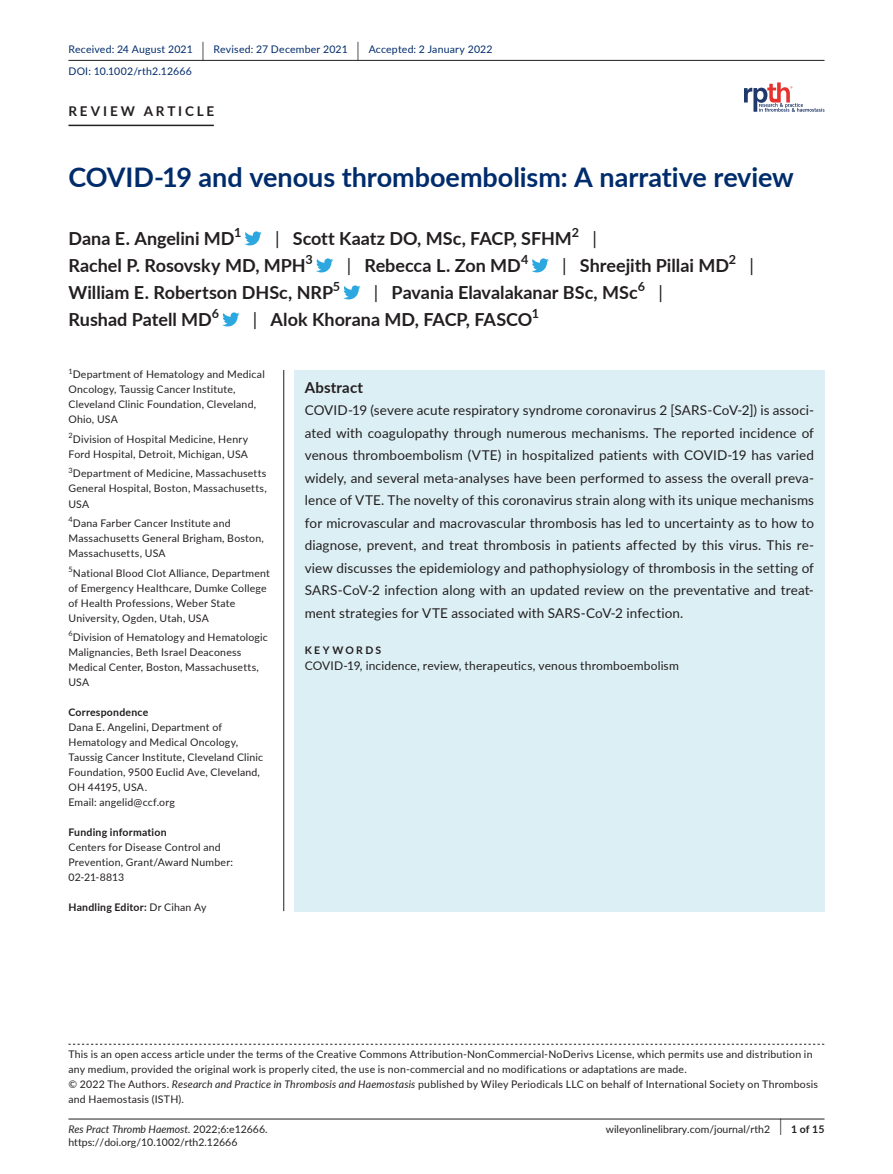
<style>
.page{position:relative;width:893px;height:1174px;background:#fff}
.page>*{position:absolute;margin:0;border:0;box-sizing:border-box;transform-origin:0 0}
.t1{font:700 27px "Lato";color:#002c6b}
.t2{font:700 18px "Lato";color:#231f20}
.t3{font:18px "Lato";color:#231f20}
.t4{font:700 15px "Lato";letter-spacing:.015em;color:#231f20}
.t5{font:13.5px/22.5px "Lato";letter-spacing:.01em;color:#231f20;text-align:justify}
.t6{font:700 13.5px "Lato";letter-spacing:.21em;color:#231f20}
.t7{font:700 12.6px "Lato";color:#231f20}
.t8{font:12px "Lato";letter-spacing:.015em;color:#231f20}
.t9{font:10.5px/15px "Lato";letter-spacing:.02em;color:#231f20}
.t10{font:10.5px/21.8px "Lato";letter-spacing:.015em;color:#002c6b}
.t11{font:10.5px "Lato";color:#231f20}
.t12{font:700 10.5px "Lato";letter-spacing:.02em;color:#231f20}
.t13{font:italic 10.5px "Lato";color:#231f20}
.t14{font:700 10.5px "Lato";letter-spacing:.22em;color:#231f20}
.t15{font:7.35px "Lato";color:#231f20}
.s1{font-size:19.65px;color:#231f20}
.s2{font-weight:400}
.s3{font-style:italic}
.s4{font-style:normal}
.s5{font-weight:400;font-size:17.4px}
</style>
<div class="page">
<hr style="left:68px;top:1118px;width:756px;height:1px;background:#231f20">
<svg style="left:744px;top:82px;width:80px;height:30px"></svg>
<hr style="left:68px;top:60px;width:756px;height:1px;background:#231f20">
<hr style="left:68px;top:125px;width:146px;height:1px;background:#231f20">
<svg style="left:244px;top:231px;width:18px;height:14px"></svg>
<svg style="left:316px;top:258px;width:17px;height:14px"></svg>
<svg style="left:532px;top:258px;width:17px;height:14px"></svg>
<svg style="left:343px;top:285px;width:17px;height:14px"></svg>
<svg style="left:222px;top:312px;width:17px;height:14px"></svg>
<svg style="left:68px;top:1043px;width:756px;height:1px"></svg>
<hr style="left:283px;top:370px;width:1px;height:541px;background:#231f20">
<div style="left:294px;top:370px;width:530px;height:310px;background:#dceff4"></div>
<div style="left:294px;top:680px;width:530px;height:231px;background:#dceff4"></div>
<p class="t10" style="left:68px;top:38px;width:426px">Received: 24 August 2021 <span class="s1">|</span> Revised: 27 December 2021 <span class="s1">|</span> Accepted: 2 January 2022<br>DOI: 10.1002/rth2.12666</p>
<p class="t6" style="left:68px;top:101px;width:147px">REVIEW ARTICLE</p>
<h1 class="t1" style="left:68px;top:157px;width:727px">COVID-19 and venous thromboembolism: A narrative review</h1>
<h2 class="t2" style="left:68px;top:226px;width:168px">Dana E. Angelini MD</h2>
<p class="t7" style="left:234px;top:223px;width:9px">1</p>
<h2 class="t2" style="left:275px;top:226px;width:298px"><span class="s2">|</span> Scott Kaatz DO, MSc, FACP, SFHM</h2>
<p class="t7" style="left:572px;top:223px;width:9px">2</p>
<h2 class="t3" style="left:593px;top:226px;width:6px">|</h2>
<h2 class="t2" style="left:68px;top:253px;width:239px">Rachel P. Rosovsky MD, MPH</h2>
<p class="t7" style="left:306px;top:250px;width:9px">3</p>
<h2 class="t2" style="left:347px;top:253px;width:176px"><span class="s2">|</span> Rebecca L. Zon MD</h2>
<p class="t7" style="left:521px;top:250px;width:9px">4</p>
<h2 class="t2" style="left:562px;top:253px;width:168px"><span class="s2">|</span> Shreejith Pillai MD</h2>
<p class="t7" style="left:729px;top:250px;width:9px">2</p>
<h2 class="t3" style="left:749px;top:253px;width:6px">|</h2>
<h2 class="t2" style="left:68px;top:280px;width:266px">William E. Robertson DHSc, NRP</h2>
<p class="t7" style="left:333px;top:277px;width:9px">5</p>
<h2 class="t2" style="left:374px;top:280px;width:265px"><span class="s2">|</span> Pavania Elavalakanar BSc, MSc</h2>
<p class="t7" style="left:638px;top:277px;width:9px">6</p>
<h2 class="t3" style="left:658px;top:280px;width:6px">|</h2>
<h2 class="t2" style="left:68px;top:307px;width:145px">Rushad Patell MD</h2>
<p class="t7" style="left:212px;top:304px;width:9px">6</p>
<h2 class="t2" style="left:253px;top:307px;width:281px"><span class="s2">|</span> Alok Khorana MD, FACP, FASCO</h2>
<p class="t7" style="left:532px;top:304px;width:9px">1</p>
<p class="t15" style="left:68px;top:366px;width:6px">1</p>
<p class="t9" style="left:68px;top:367px;width:198px;text-indent:4px">Department of Hematology and Medical<br>Oncology, Taussig Cancer Institute,<br>Cleveland Clinic Foundation, Cleveland,<br>Ohio, USA</p>
<p class="t9" style="left:68px;top:431px;width:181px"><sup>2</sup>Division of Hospital Medicine, Henry<br>Ford Hospital, Detroit, Michigan, USA</p>
<p class="t9" style="left:68px;top:466px;width:200px;text-align:justify"><sup>3</sup>Department of Medicine, Massachusetts General Hospital, Boston, Massachusetts, USA</p>
<p class="t9" style="left:68px;top:515px;width:197px"><sup>4</sup>Dana Farber Cancer Institute and<br>Massachusetts General Brigham, Boston,<br>Massachusetts, USA</p>
<p class="t9" style="left:68px;top:565px;width:203px"><sup>5</sup>National Blood Clot Alliance, Department of Emergency Healthcare, Dumke College of Health Professions, Weber State University, Ogden, Utah, USA</p>
<p class="t9" style="left:68px;top:629px;width:201px"><sup>6</sup>Division of Hematology and Hematologic<br>Malignancies, Beth Israel Deaconess<br>Medical Center, Boston, Massachusetts,<br>USA</p>
<p class="t12" style="left:68px;top:704px;width:81px">Correspondence</p>
<p class="t9" style="left:68px;top:719px;width:196px">Dana E. Angelini, Department of<br>Hematology and Medical Oncology,<br>Taussig Cancer Institute, Cleveland Clinic<br>Foundation, 9500 Euclid Ave, Cleveland,<br>OH 44195, USA.<br>Email: angelid@ccf.org</p>
<p class="t12" style="left:68px;top:824px;width:100px">Funding information</p>
<p class="t9" style="left:68px;top:839px;width:166px">Centers for Disease Control and<br>Prevention, Grant/Award Number:<br>02-21-8813</p>
<p class="t12" style="left:68px;top:899px;width:140px">Handling Editor: <span class="s2">Dr Cihan Ay</span></p>
<h3 class="t4" style="left:305px;top:376px;width:60px">Abstract</h3>
<p class="t5" style="left:305px;top:398px;width:511px">COVID-19 (severe acute respiratory syndrome coronavirus 2 [SARS-CoV-2]) is associ&shy;ated with coagulopathy through numerous mechanisms. The reported incidence of venous thromboembolism (VTE) in hospitalized patients with COVID-19 has varied widely, and several meta-analyses have been performed to assess the overall preva&shy;lence of VTE. The novelty of this coronavirus strain along with its unique mechanisms for microvascular and macrovascular thrombosis has led to uncertainty as to how to diagnose, prevent, and treat thrombosis in patients affected by this virus. This re&shy;view discusses the epidemiology and pathophysiology of thrombosis in the setting of SARS-CoV-2 infection along with an updated review on the preventative and treat&shy;ment strategies for VTE associated with SARS-CoV-2 infection.</p>
<p class="t14" style="left:305px;top:642px;width:78px">KEYWORDS</p>
<p class="t8" style="left:305px;top:657px;width:376px">COVID-19, incidence, review, therapeutics, venous thromboembolism</p>
<p class="t9" style="left:68px;top:1046px;width:751px">This is an open access article under the terms of the Creative Commons Attribution-NonCommercial-NoDerivs License, which permits use and distribution in any medium, provided the original work is properly cited, the use is non-commercial and no modifications or adaptations are made.<br>© 2022 The Authors. <span class="s3">Research and Practice in Thrombosis and Haemostasis</span> published by Wiley Periodicals LLC on behalf of International Society on Thrombosis and Haemostasis (ISTH).</p>
<p class="t13" style="left:68px;top:1121px;width:201px">Res Pract Thromb Haemost. <span class="s4">2022;6:e12666.</span></p>
<p class="t12" style="left:779px;top:1121px;width:46px"><span class="s5">|</span> 1 of 15</p>
<p class="t11" style="left:68px;top:1135px;width:170px">https://doi.org/10.1002/rth2.12666</p>
<p class="t11" style="left:606px;top:1121px;width:166px">wileyonlinelibrary.com/journal/rth2</p>
</div>
